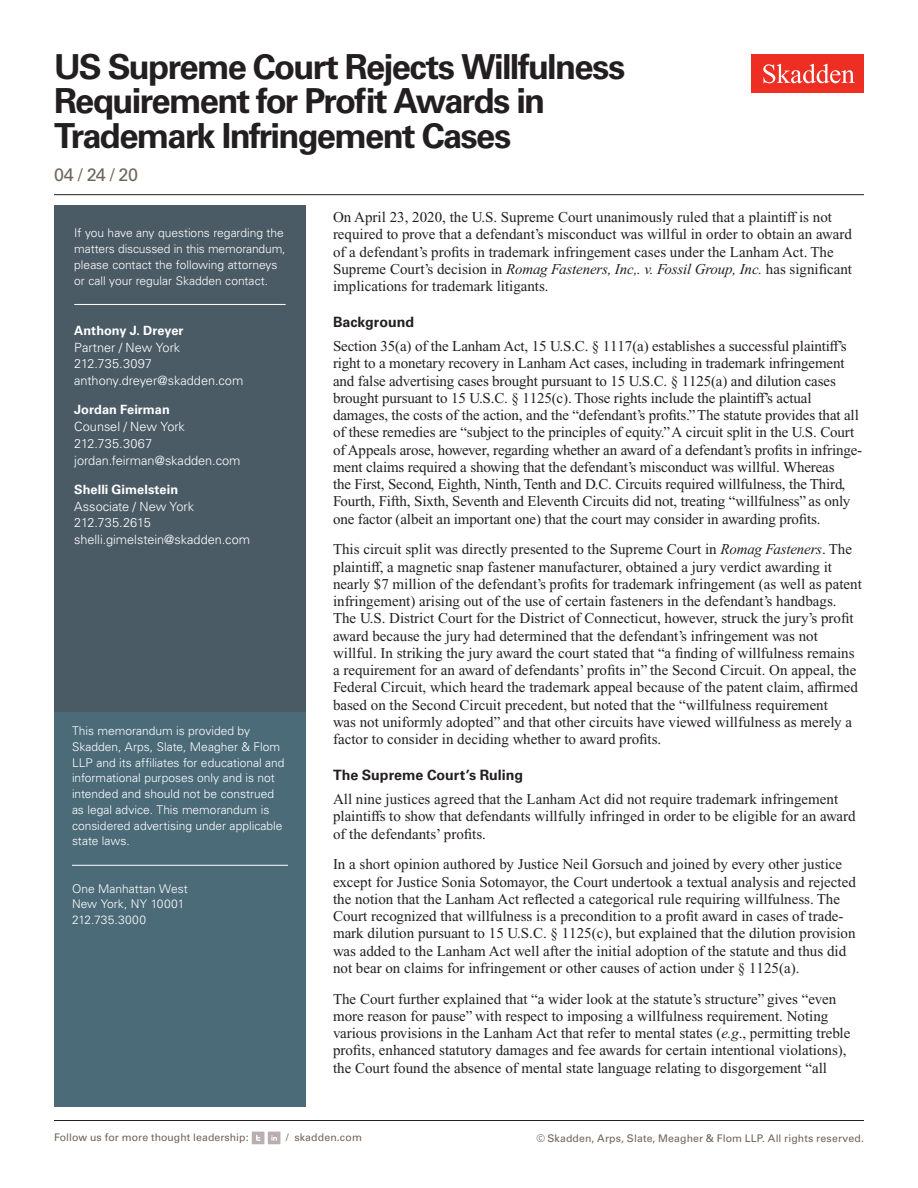
<style>
.page{position:relative;width:918px;height:1188px;background:#fff}
.page>*{position:absolute;margin:0;border:0;box-sizing:border-box;transform-origin:0 0}
.t1{font:700 34.5px/34.5px "Univers LT Std";letter-spacing:-.05em;color:#231f20}
.Date{font:18px "Univers LT Std";color:#6f645a}
.Main_Body{font:15px/17.2px "Times New Roman PS Std";color:#231f20}
.Second_Level_Heading{font:700 14.25px "Univers LT Std";color:#231f20}
.Contacts{font:300 12.75px "Univers LT Std";letter-spacing:-.005em;color:#fff}
.Contacts_Name{font:700 12.75px "Univers LT Std";color:#fff}
.Sidebar_body_rule_be{font:300 12px/15.8px "Univers LT Std";color:#fff}
.Sidebar_body{font:300 12px/15.8px "Univers LT Std";color:#fff}
.Firm_Address{font:300 12px/15.8px "Univers LT Std";color:#fff}
.t2{font:10.5px "Univers LT Std";letter-spacing:.01em;color:#6f645a}
.s1{font-style:italic}
</style>
<div class="page">
<div style="left:752px;top:54px;width:112px;height:39px;background:#ee2e22"></div>
<svg style="left:763px;top:64px;width:92px;height:19px"></svg>
<hr style="left:54px;top:1120px;width:810px;height:1px;background:#231f20">
<hr style="left:54px;top:194px;width:810px;height:1px;background:#231f20">
<div style="left:252px;top:1132px;width:12px;height:12px;background:#baaeae"></div>
<svg style="left:256px;top:1135px;width:4px;height:6px"></svg>
<div style="left:268px;top:1132px;width:12px;height:12px;background:#baaeae"></div>
<svg style="left:271px;top:1135px;width:6px;height:6px"></svg>
<div style="left:54px;top:708px;width:252px;height:399px;background:#4c6b79"></div>
<hr style="left:72px;top:865px;width:216px;height:1px;background:#fff">
<div style="left:54px;top:206px;width:252px;height:506px;background:#4b5b66"></div>
<hr style="left:74px;top:304px;width:212px;height:1px;background:#fff">
<h1 class="t1" style="left:54px;top:50px;width:573px">US Supreme Court Rejects Willfulness<br>Requirement for Profit Awards in<br>Trademark Infringement Cases</h1>
<p class="Date" style="left:54px;top:164px;width:86px">04 / 24 / 20</p>
<p class="Sidebar_body_rule_be" style="left:74px;top:225px;width:213px">If you have any questions regarding the matters discussed in this memorandum, please contact the following attorneys or call your regular Skadden contact.</p>
<p class="Sidebar_body" style="left:72px;top:226px;width:190px">If you have any questions regarding the matter di cussed in this<br>m morandum, please contact he attorne s list d on the last page or</p>
<p class="Contacts_Name" style="left:74px;top:323px;width:111px">Anthony J. Dreyer</p>
<p class="Contacts" style="left:74px;top:339px;width:108px">Partner / New York</p>
<p class="Contacts" style="left:74px;top:356px;width:79px">212.735.3097</p>
<p class="Contacts" style="left:74px;top:373px;width:171px">anthony.dreyer@skadden.com</p>
<p class="Contacts_Name" style="left:74px;top:402px;width:97px">Jordan Feirman</p>
<p class="Contacts" style="left:74px;top:419px;width:112px">Counsel / New York</p>
<p class="Contacts" style="left:74px;top:436px;width:80px">212.735.3067</p>
<p class="Contacts" style="left:74px;top:453px;width:168px">jordan.feirman@skadden.com</p>
<p class="Contacts_Name" style="left:74px;top:482px;width:105px">Shelli Gimelstein</p>
<p class="Contacts" style="left:74px;top:498px;width:121px">Associate / New York</p>
<p class="Contacts" style="left:74px;top:515px;width:78px">212.735.2615</p>
<p class="Contacts" style="left:74px;top:532px;width:177px">shelli.gimelstein@skadden.com</p>
<p class="Sidebar_body_rule_be" style="left:72px;top:723px;width:214px">This memorandum is provided by Skadden, Arps, Slate, Meagher &amp; Flom LLP and its affiliates for educational and informational purposes only and is not intended and should not be construed as legal advice. This memorandum is considered advertising under applicable state laws.</p>
<p class="Firm_Address" style="left:72px;top:881px;width:117px">One Manhattan West<br>New York, NY 10001<br>212.735.3000</p>
<p class="Main_Body" style="left:333px;top:208px;width:521px">On April 23, 2020, the U.S. Supreme Court unanimously ruled that a plaintiff is not required to prove that a defendant’s misconduct was willful in order to obtain an award of a defendant’s profits in trademark infringement cases under the Lanham Act. The Supreme Court’s decision in <span class="s1">Romag Fasteners, Inc,. v. Fossil Group, Inc.</span> has significant implications for trademark litigants.</p>
<h1 class="Second_Level_Heading" style="left:333px;top:314px;width:83px">Background</h1>
<p class="Main_Body" style="left:333px;top:337px;width:531px">Section 35(a) of the Lanham Act, 15 U.S.C. § 1117(a) establishes a successful plaintiff’s right to a monetary recovery in Lanham Act cases, including in trademark infringement and false advertising cases brought pursuant to 15 U.S.C. § 1125(a) and dilution cases brought pursuant to 15 U.S.C. § 1125(c). Those rights include the plaintiff’s actual damages, the costs of the action, and the “defendant’s profits.” The statute provides that all of these remedies are “subject to the principles of equity.” A circuit split in the U.S. Court of Appeals arose, however, regarding whether an award of a defendant’s profits in infringe&shy;ment claims required a showing that the defendant’s misconduct was willful. Whereas<br>the First, Second, Eighth, Ninth, Tenth and D.C. Circuits required willfulness, the Third, Fourth, Fifth, Sixth, Seventh and Eleventh Circuits did not, treating “willfulness” as only one factor (albeit an important one) that the court may consider in awarding profits.</p>
<p class="Main_Body" style="left:333px;top:541px;width:530px">This circuit split was directly presented to the Supreme Court in <span class="s1">Romag Fasteners</span>. The plaintiff, a magnetic snap fastener manufacturer, obtained a jury verdict awarding it nearly $7 million of the defendant’s profits for trademark infringement (as well as patent infringement) arising out of the use of certain fasteners in the defendant’s handbags.<br>The U.S. District Court for the District of Connecticut, however, struck the jury’s profit award because the jury had determined that the defendant’s infringement was not willful. In striking the jury award the court stated that “a finding of willfulness remains a requirement for an award of defendants’ profits in” the Second Circuit. On appeal, the Federal Circuit, which heard the trademark appeal because of the patent claim, affirmed based on the Second Circuit precedent, but noted that the “willfulness requirement<br>was not uniformly adopted” and that other circuits have viewed willfulness as merely a factor to consider in deciding whether to award profits.</p>
<h1 class="Second_Level_Heading" style="left:333px;top:767px;width:192px">The Supreme Court’s Ruling</h1>
<p class="Main_Body" style="left:333px;top:790px;width:524px">All nine justices agreed that the Lanham Act did not require trademark infringement plaintiffs to show that defendants willfully infringed in order to be eligible for an award of the defendants’ profits.</p>
<p class="Main_Body" style="left:333px;top:856px;width:524px">In a short opinion authored by Justice Neil Gorsuch and joined by every other justice except for Justice Sonia Sotomayor, the Court undertook a textual analysis and rejected the notion that the Lanham Act reflected a categorical rule requiring willfulness. The Court recognized that willfulness is a precondition to a profit award in cases of trade&shy;mark dilution pursuant to 15 U.S.C. § 1125(c), but explained that the dilution provision was added to the Lanham Act well after the initial adoption of the statute and thus did not bear on claims for infringement or other causes of action under § 1125(a).</p>
<p class="Main_Body" style="left:333px;top:990px;width:519px">The Court further explained that “a wider look at the statute’s structure” gives “even more reason for pause” with respect to imposing a willfulness requirement. Noting various provisions in the Lanham Act that refer to mental states (<span class="s1">e.g</span>., permitting treble profits, enhanced statutory damages and fee awards for certain intentional violations), the Court found the absence of mental state language relating to disgorgement “all</p>
<p class="t2" style="left:54px;top:1131px;width:196px">Follow us for more thought leadership:</p>
<p class="t2" style="left:286px;top:1131px;width:77px">/ skadden.com</p>
<p class="t2" style="left:536px;top:1132px;width:329px">© Skadden, Arps, Slate, Meagher &amp; Flom LLP. All rights reserved.</p>
</div>
